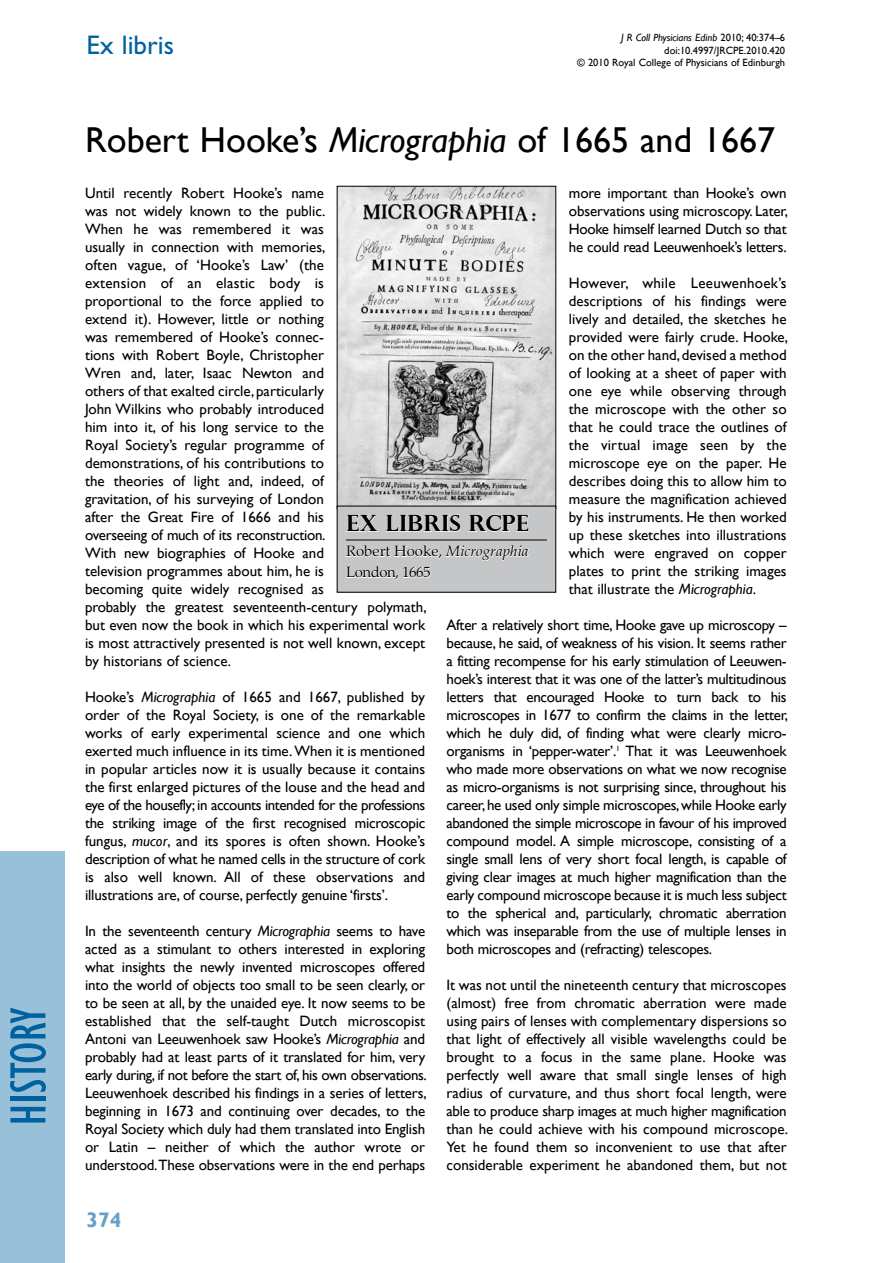
<style>
.page{position:relative;width:893px;height:1263px;background:#fff}
.page>*{position:absolute;margin:0;border:0;box-sizing:border-box;transform-origin:0 0}
.t1{font:condensed 52.5px "Gill Sans";color:#0061a1}
.t2{font:36px "Gill Sans";color:#000}
.t3{font:27px "Gill Sans";color:#0061a1}
.t4{font:700 22.5px "Perpetua Titling";color:#000}
.t5{font:700 21px "Gill Sans";color:#66a0c7}
.t6{font:15px/18px "Gill Sans";color:#000;text-align:justify}
.t7{font:15px/21px "Palatino Linotype";color:#000}
.t8{font:10.5px/12.6px "Gill Sans";color:#000;text-align:right}
.s1{font-style:italic}
</style>
<div class="page">
<div style="left:0;top:851px;width:65px;height:412px;background:#99c0d9"></div>
<img style="left:339px;top:188px;width:215px;height:318px">
<div style="left:337px;top:506px;width:219px;height:86px;background:#c5c6c8"></div>
<hr style="left:346px;top:540px;width:201px;height:1px;background:#000">
<svg style="left:346px;top:514px;width:32px;height:18px"></svg>
<svg style="left:385px;top:514px;width:76px;height:18px"></svg>
<svg style="left:468px;top:514px;width:61px;height:18px"></svg>
<svg style="left:346px;top:545px;width:183px;height:35px"></svg>
<div style="left:337px;top:506px;width:219px;height:87px;border:1px solid #000"></div>
<h1 class="t1" style="left:-3px;top:1126px;width:120px;rotate:-90deg">history</h1>
<h3 class="t3" style="left:87px;top:30px;width:89px">Ex libris</h3>
<p class="t8" style="left:577px;top:32px;width:210px"><span class="s1">J R Coll Physicians Edinb</span> 2010; 40:374–6 doi:10.4997/JRCPE.2010.420<br>© 2010 Royal College of Physicians of Edinburgh</p>
<h2 class="t2" style="left:85px;top:119px;width:691px">Robert Hooke’s <span class="s1">Micrographia</span> of 1665 and 1667</h2>
<p class="t6" style="left:85px;top:184px;width:343px;text-align:left">Until recently Robert Hooke’s name<br>was not widely known to the public.<br>When he was remembered it was<br>usually in connection with memories,<br>often vague, of ‘Hooke’s Law’ (the<br>extension of an elastic body is<br>proportional to the force applied to<br>extend it). However, little or nothing<br>was remembered of Hooke’s connec-<br>tions with Robert Boyle, Christopher<br>Wren and, later, Isaac Newton and<br>others of that exalted circle, particularly<br>John Wilkins who probably introduced<br>him into it, of his long service to the<br>Royal Society’s regular programme of<br>demonstrations, of his contributions to<br>the theories of light and, indeed, of<br>gravitation, of his surveying of London<br>after the Great Fire of 1666 and his<br>overseeing of much of its reconstruction.<br>With new biographies of Hooke and<br>television programmes about him, he is<br>becoming quite widely recognised as<br>probably the greatest seventeenth-century polymath, but even now the book in which his experimental work is most attractively presented is not well known, except by historians of science.</p>
<p class="t6" style="left:85px;top:688px;width:342px">Hooke’s <span class="s1">Micrographia</span> of 1665 and 1667, published by order of the Royal Society, is one of the remarkable works of early experimental science and one which exerted much influence in its time. When it is mentioned in popular articles now it is usually because it contains the first enlarged pictures of the louse and the head and eye of the housefly; in accounts intended for the professions the striking image of the first recognised microscopic fungus, <span class="s1">mucor</span>, and its spores is often shown. Hooke’s description of what he named cells in the structure of cork is also well known. All of these observations and illustrations are, of course, perfectly genuine ‘firsts’.</p>
<p class="t6" style="left:85px;top:922px;width:343px">In the seventeenth century <span class="s1">Micrographia</span> seems to have acted as a stimulant to others interested in exploring what insights the newly invented microscopes offered into the world of objects too small to be seen clearly, or to be seen at all, by the unaided eye. It now seems to be established that the self-taught Dutch microscopist Antoni van Leeuwenhoek saw Hooke’s <span class="s1">Micrographia</span> and probably had at least parts of it translated for him, very early during, if not before the start of, his own observations.<br>Leeuwenhoek described his findings in a series of letters, beginning in 1673 and continuing over decades, to the Royal Society which duly had them translated into English or Latin – neither of which the author wrote or understood.These observations were in the end perhaps</p>
<p class="t6" style="left:569px;top:184px;width:221px">more important than Hooke’s own observations using microscopy. Later, Hooke himself learned Dutch so that he could read Leeuwenhoek’s letters.</p>
<p class="t6" style="left:569px;top:274px;width:221px">However, while Leeuwenhoek’s descriptions of his findings were lively and detailed, the sketches he provided were fairly crude. Hooke, on the other hand, devised a method of looking at a sheet of paper with one eye while observing through the microscope with the other so that he could trace the outlines of the virtual image seen by the microscope eye on the paper. He describes doing this to allow him to measure the magnification achieved by his instruments. He then worked up these sketches into illustrations which were engraved on copper plates to print the striking images that illustrate the <span class="s1">Micrographia</span>.</p>
<p class="t6" style="left:446px;top:616px;width:343px">After a relatively short time, Hooke gave up microscopy – because, he said, of weakness of his vision. It seems rather a fitting recompense for his early stimulation of Leeuwen&shy;hoek’s interest that it was one of the latter’s multitudinous letters that encouraged Hooke to turn back to his microscopes in 1677 to confirm the claims in the letter, which he duly did, of finding what were clearly micro&shy;organisms in ‘pepper-water’.<sup>1</sup> That it was Leeuwenhoek who made more observations on what we now recognise as micro-organisms is not surprising since, throughout his career, he used only simple microscopes, while Hooke early abandoned the simple microscope in favour of his improved compound model. A simple microscope, consisting of a single small lens of very short focal length, is capable of giving clear images at much higher magnification than the early compound microscope because it is much less subject to the spherical and, particularly, chromatic aberration which was inseparable from the use of multiple lenses in both microscopes and (refracting) telescopes.</p>
<p class="t6" style="left:446px;top:976px;width:343px">It was not until the nineteenth century that microscopes (almost) free from chromatic aberration were made using pairs of lenses with complementary dispersions so that light of effectively all visible wavelengths could be brought to a focus in the same plane. Hooke was perfectly well aware that small single lenses of high radius of curvature, and thus short focal length, were able to produce sharp images at much higher magnification than he could achieve with his compound microscope.<br>Yet he found them so inconvenient to use that after considerable experiment he abandoned them, but not</p>
<h3 class="t4" style="left:346px;top:509px;width:184px">EX LIBRIS RCPE</h3>
<p class="t7" style="left:346px;top:540px;width:184px">Robert Hooke, <span class="s1">Micrographia<br></span>London, 1665</p>
<h3 class="t5" style="left:87px;top:1207px;width:36px">374</h3>
</div>
